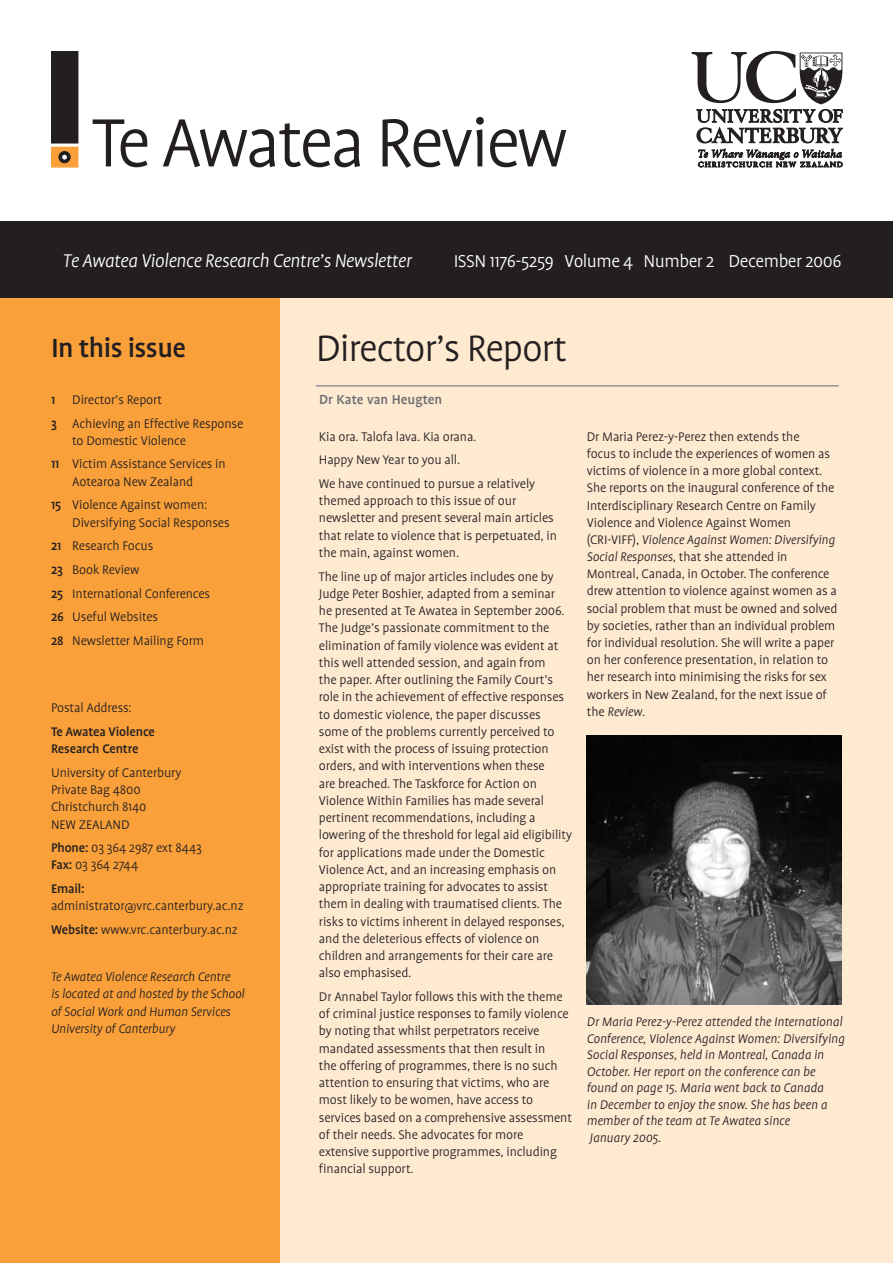
<style>
.page{position:relative;width:893px;height:1263px;background:#fff}
.page>*{position:absolute;margin:0;border:0;box-sizing:border-box;transform-origin:0 0}
.t1{font:300 78px "Profile";letter-spacing:-.04em;color:#231f20}
.t2{font:300 42px "Profile";letter-spacing:-.03em;color:#231f20}
.t3{font:500 30px "Profile";letter-spacing:-.02em;color:#231f20}
.t4{font:italic 300 21px "Profile Maori";letter-spacing:-.025em;color:#fff}
.t5{font:300 19.65px "Profile Maori";letter-spacing:-.025em;color:#fff}
.t6{font:500 15px "Profile";color:#6c6d70}
.t7{font:300 14.25px/17.2px "Profile";letter-spacing:-.01em;color:#231f20}
.t8{font:italic 300 14.25px/16.5px "Profile";letter-spacing:-.005em;color:#231f20}
.t9{font:500 14.25px/17.2px "Profile";letter-spacing:-.01em;color:#231f20}
.s1{font-weight:500}
.s2{font-style:italic}
</style>
<div class="page">
<div style="left:0;top:298px;width:281px;height:965px;background:#f9a03a"></div>
<svg style="left:692px;top:51px;width:151px;height:116px"></svg>
<div style="left:281px;top:297px;width:612px;height:966px;background:#fee9d1"></div>
<div style="left:0;top:221px;width:893px;height:77px;background:#231f20"></div>
<div style="left:52px;top:147px;width:26px;height:20px;background:#f9a03a"></div>
<div style="left:51px;top:147px;width:27px;height:21px;border:1px solid #f9a03a"></div>
<div style="left:52px;top:52px;width:26px;height:91px;background:#231f20"></div>
<div style="left:51px;top:51px;width:27px;height:92px;border:1px solid #231f20"></div>
<div style="left:60px;top:153px;width:9px;height:8px;background:#fff;border-radius:50%"></div>
<div style="left:58px;top:151px;width:13px;height:12px;border:4px solid #231f20;border-radius:50%"></div>
<hr style="left:316px;top:385px;width:523px;height:2px;background:#939598">
<img style="left:587px;top:736px;width:255px;height:269px">
<h1 class="t1" style="left:92px;top:103px;width:478px">Te Awatea Review</h1>
<h3 class="t4" style="left:63px;top:250px;width:350px">Te Awatea Violence Research Centre’s Newsletter</h3>
<h3 class="t5" style="left:454px;top:251px;width:389px">ISSN 1176-5259 Volume 4 Number 2 December 2006</h3>
<h3 class="t3" style="left:51px;top:332px;width:136px">In this issue</h3>
<p class="t7" style="left:51px;top:388px;width:194px;line-height:23.7px"><span class="s1">1</span> Director’s Report<br><span class="s1">3</span> Achieving an Effective Response</p>
<p class="t7" style="left:51px;top:429px;width:176px;line-height:23.7px;text-indent:21px">to Domestic Violence<br><span class="s1">11</span> Victim Assistance Services in</p>
<p class="t7" style="left:51px;top:470px;width:158px;line-height:23.7px;text-align:center">Aotearoa New Zealand<br><span class="s1">15</span> Violence Against women:</p>
<p class="t7" style="left:51px;top:510px;width:180px;line-height:23.7px;text-indent:21px">Diversifying Social Responses<br><span class="s1">21</span> Research Focus<br><span class="s1">23</span> Book Review<br><span class="s1">25</span> International Conferences<br><span class="s1">26</span> Useful Websites<br><span class="s1">28</span> Newsletter Mailing Form</p>
<p class="t7" style="left:51px;top:699px;width:82px">Postal Address:</p>
<p class="t9" style="left:51px;top:723px;width:105px">Te Awatea Violence<br>Research Centre</p>
<p class="t7" style="left:51px;top:764px;width:132px">University of Canterbury<br>Private Bag 4800<br>Christchurch 8140<br>NEW ZEALAND</p>
<p class="t7" style="left:51px;top:839px;width:152px"><span class="s1">Phone:</span> 03 364 2987 ext 8443<br><span class="s1">Fax:</span> 03 364 2744</p>
<p class="t9" style="left:51px;top:880px;width:35px">Email:</p>
<p class="t7" style="left:51px;top:894px;width:194px;line-height:23.7px">administrator@vrc.canterbury.ac.nz<br><span class="s1">Website:</span> www.vrc.canterbury.ac.nz</p>
<p class="t8" style="left:51px;top:968px;width:195px;line-height:17.2px">Te Awatea Violence Research Centre<br>is located at and hosted by the School of Social Work and Human Services<br>University of Canterbury</p>
<h2 class="t2" style="left:316px;top:326px;width:253px">Director’s Report</h2>
<p class="t6" style="left:319px;top:391px;width:125px">Dr Kate van Heugten</p>
<p class="t7" style="left:319px;top:424px;width:218px;line-height:23.7px">Kia ora. Talofa lava. Kia orana.<br>Happy New Year to you all.<br>We have continued to pursue a relatively</p>
<p class="t7" style="left:319px;top:492px;width:240px">themed approach to this issue of our newsletter and present several main articles that relate to violence that is perpetuated, in the main, against women.</p>
<p class="t7" style="left:319px;top:568px;width:255px">The line up of major articles includes one by Judge Peter Boshier, adapted from a seminar he presented at Te Awatea in September 2006.<br>The Judge’s passionate commitment to the elimination of family violence was evident at this well attended session, and again from<br>the paper. After outlining the Family Court’s role in the achievement of effective responses to domestic violence, the paper discusses some of the problems currently perceived to exist with the process of issuing protection orders, and with interventions when these<br>are breached. The Taskforce for Action on Violence Within Families has made several pertinent recommendations, including a lowering of the threshold for legal aid eligibility for applications made under the Domestic Violence Act, and an increasing emphasis on appropriate training for advocates to assist them in dealing with traumatised clients. The risks to victims inherent in delayed responses, and the deleterious effects of violence on children and arrangements for their care are also emphasised.</p>
<p class="t7" style="left:319px;top:988px;width:255px">Dr Annabel Taylor follows this with the theme of criminal justice responses to family violence by noting that whilst perpetrators receive mandated assessments that then result in<br>the offering of programmes, there is no such attention to ensuring that victims, who are most likely to be women, have access to services based on a comprehensive assessment of their needs. She advocates for more extensive supportive programmes, including financial support.</p>
<p class="t7" style="left:587px;top:428px;width:252px">Dr Maria Perez-y-Perez then extends the<br>focus to include the experiences of women as victims of violence in a more global context.<br>She reports on the inaugural conference of the Interdisciplinary Research Centre on Family Violence and Violence Against Women (CRI-VIFF), <span class="s2">Violence Against Women: Diversifying Social Responses</span>, that she attended in Montreal, Canada, in October. The conference drew attention to violence against women as a social problem that must be owned and solved by societies, rather than an individual problem for individual resolution. She will write a paper on her conference presentation, in relation to her research into minimising the risks for sex workers in New Zealand, for the next issue of the <span class="s2">Review</span>.</p>
<p class="t8" style="left:587px;top:1014px;width:259px">Dr Maria Perez-y-Perez attended the International Conference, Violence Against Women: Diversifying Social Responses, held in Montreal, Canada in October. Her report on the conference can be found on page 15. Maria went back to Canada<br>in December to enjoy the snow. She has been a member of the team at Te Awatea since<br>January 2005.</p>
</div>
